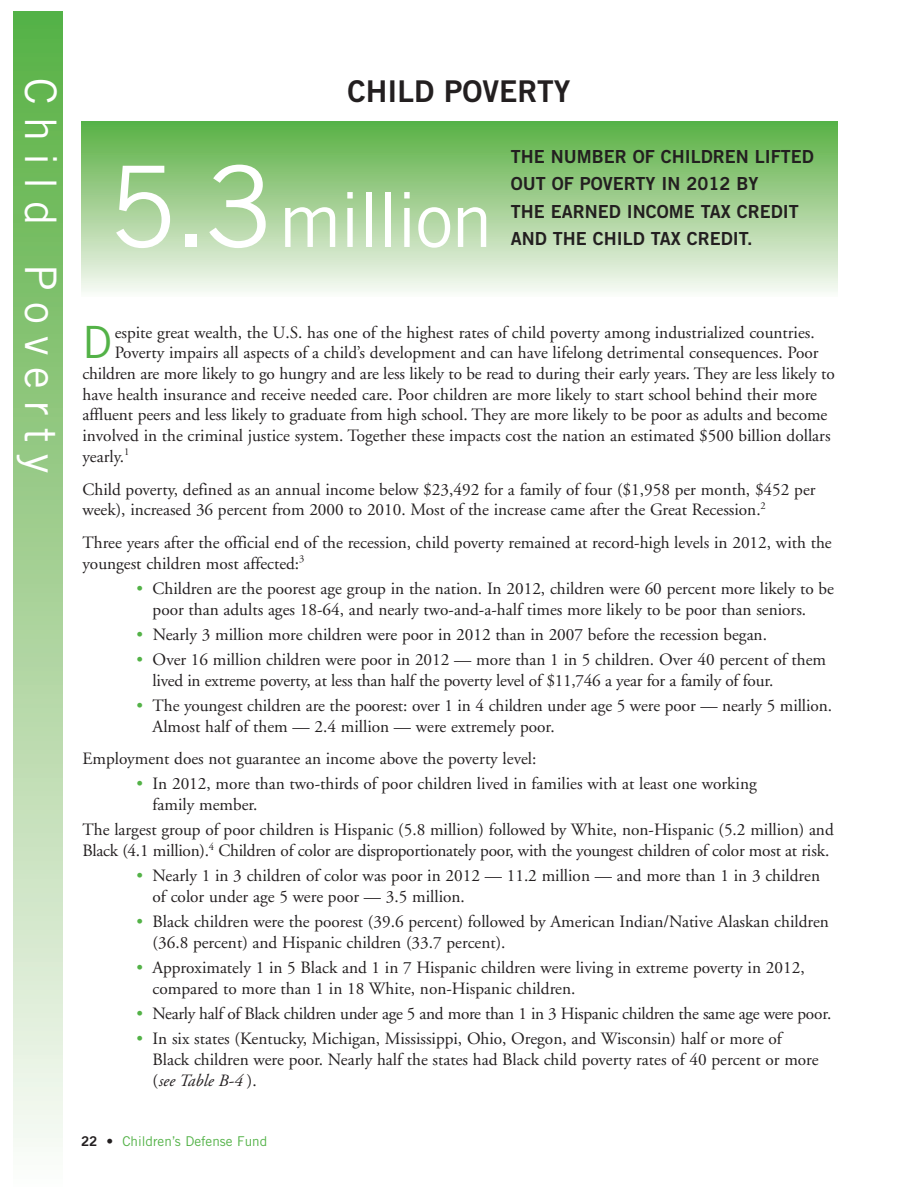
<style>
.page{position:relative;width:918px;height:1188px;background:#fff}
.page>*{position:absolute;margin:0;border:0;box-sizing:border-box;transform-origin:0 0}
.t1{font:75px "Trade Gothic";letter-spacing:-.025em;color:#fff}
.t2{font:44.4px "Trade Gothic";color:#53b247}
.t3{font:43.5px "Trade Gothic";letter-spacing:.275em;color:#fff}
.t4{font:30px "Trade Gothic Bold Two";color:#231f20}
.t5{font:18px/27.6px "Trade Gothic Bold Two";color:#231f20}
.t6{font:17.25px/20.7px "Adobe Garamond";color:#231f20}
.t7{font:17.25px "Adobe Garamond";letter-spacing:-.02em;color:#231f20}
.t8{font:13.5px "Trade Gothic";color:#53b247}
.s1{font-size:112.5px}
.s2{color:#53b247}
.s3{font-style:italic}
.s4{font-family:"Trade Gothic Bold Two";color:#231f20}
</style>
<div class="page">
<div style="left:13px;top:12px;width:50px;height:1174px;background:linear-gradient(to bottom,#57ae41,#faf9f6)"></div>
<div style="left:81px;top:122px;width:756px;height:175px;background:linear-gradient(to bottom,#59af42,#f9f8f4)"></div>
<h3 class="t3" style="left:57px;top:78px;width:396px;rotate:90deg">Child Poverty</h3>
<h3 class="t4" style="left:348px;top:81px;width:224px">CHILD POVERTY</h3>
<h1 class="t1" style="left:108px;top:193px;width:386px"><span class="s1">5.3</span>million</h1>
<p class="t5" style="left:511px;top:144px;width:305px">THE NUMBER OF CHILDREN LIFTED<br>OUT OF POVERTY IN 2012 BY<br>THE EARNED INCOME TAX CREDIT<br>AND THE CHILD TAX CREDIT.</p>
<h2 class="t2" style="left:82px;top:326px;width:31px">D</h2>
<p class="t6" style="left:115px;top:323px;width:702px">espite great wealth, the U.S. has one of the highest rates of child poverty among industrialized countries.</p>
<p class="t6" style="left:115px;top:344px;width:705px">Poverty impairs all aspects of a child’s development and can have lifelong detrimental consequences. Poor</p>
<p class="t6" style="left:82px;top:365px;width:754px">children are more likely to go hungry and are less likely to be read to during their early years. They are less likely to</p>
<p class="t6" style="left:82px;top:385px;width:736px">have health insurance and receive needed care. Poor children are more likely to start school behind their more</p>
<p class="t6" style="left:82px;top:406px;width:746px">affluent peers and less likely to graduate from high school. They are more likely to be poor as adults and become</p>
<p class="t6" style="left:82px;top:427px;width:750px">involved in the criminal justice system. Together these impacts cost the nation an estimated $500 billion dollars</p>
<p class="t6" style="left:82px;top:448px;width:48px">yearly.<sup>1</sup></p>
<p class="t6" style="left:82px;top:480px;width:735px">Child poverty, defined as an annual income below $23,492 for a family of four ($1,958 per month, $452 per week), increased 36 percent from 2000 to 2010. Most of the increase came after the Great Recession.<sup>2</sup></p>
<p class="t6" style="left:82px;top:534px;width:751px">Three years after the official end of the recession, child poverty remained at record-high levels in 2012, with the youngest children most affected:<sup>3</sup></p>
<p class="t6" style="left:153px;top:580px;width:683px;text-indent:-16px"><span class="s2">•</span> Children are the poorest age group in the nation. In 2012, children were 60 percent more likely to be poor than adults ages 18-64, and nearly two-and-a-half times more likely to be poor than seniors.</p>
<p class="t6" style="left:136px;top:625px;width:632px"><span class="s2">•</span> Nearly 3 million more children were poor in 2012 than in 2007 before the recession began.</p>
<p class="t6" style="left:153px;top:651px;width:675px;text-indent:-16px"><span class="s2">•</span> Over 16 million children were poor in 2012 — more than 1 in 5 children. Over 40 percent of them lived in extreme poverty, at less than half the poverty level of $11,746 a year for a family of four.</p>
<p class="t6" style="left:153px;top:697px;width:681px;text-indent:-16px"><span class="s2">•</span> The youngest children are the poorest: over 1 in 4 children under age 5 were poor — nearly 5 million.<br>Almost half of them — 2.4 million — were extremely poor.</p>
<p class="t6" style="left:83px;top:750px;width:455px">Employment does not guarantee an income above the poverty level:</p>
<p class="t6" style="left:153px;top:775px;width:606px;text-indent:-16px"><span class="s2">•</span> In 2012, more than two-thirds of poor children lived in families with at least one working family member.</p>
<p class="t6" style="left:82px;top:821px;width:753px">The largest group of poor children is Hispanic (5.8 million) followed by White, non-Hispanic (5.2 million) and<br>Black (4.1 million).<sup>4</sup> Children of color are disproportionately poor, with the youngest children of color most at risk.</p>
<p class="t6" style="left:153px;top:867px;width:669px;text-indent:-16px"><span class="s2">•</span> Nearly 1 in 3 children of color was poor in 2012 — 11.2 million — and more than 1 in 3 children of color under age 5 were poor — 3.5 million.</p>
<p class="t6" style="left:153px;top:913px;width:678px;text-indent:-16px"><span class="s2">•</span> Black children were the poorest (39.6 percent) followed by American Indian/Native Alaskan children (36.8 percent) and Hispanic children (33.7 percent).</p>
<p class="t6" style="left:153px;top:959px;width:654px;text-indent:-16px"><span class="s2">•</span> Approximately 1 in 5 Black and 1 in 7 Hispanic children were living in extreme poverty in 2012, compared to more than 1 in 18 White, non-Hispanic children.</p>
<p class="t7" style="left:136px;top:1007px;width:697px"><span class="s2">•</span> Nearly half of Black children under age 5 and more than 1 in 3 Hispanic children the same age were poor.</p>
<p class="t6" style="left:153px;top:1030px;width:668px;text-indent:-16px"><span class="s2">•</span> In six states (Kentucky, Michigan, Mississippi, Ohio, Oregon, and Wisconsin) half or more of<br>Black children were poor. Nearly half the states had Black child poverty rates of 40 percent or more (<span class="s3">see Table B-4</span> ).</p>
<p class="t8" style="left:81px;top:1136px;width:188px"><span class="s4">22 •</span> Children’s Defense Fund</p>
</div>
